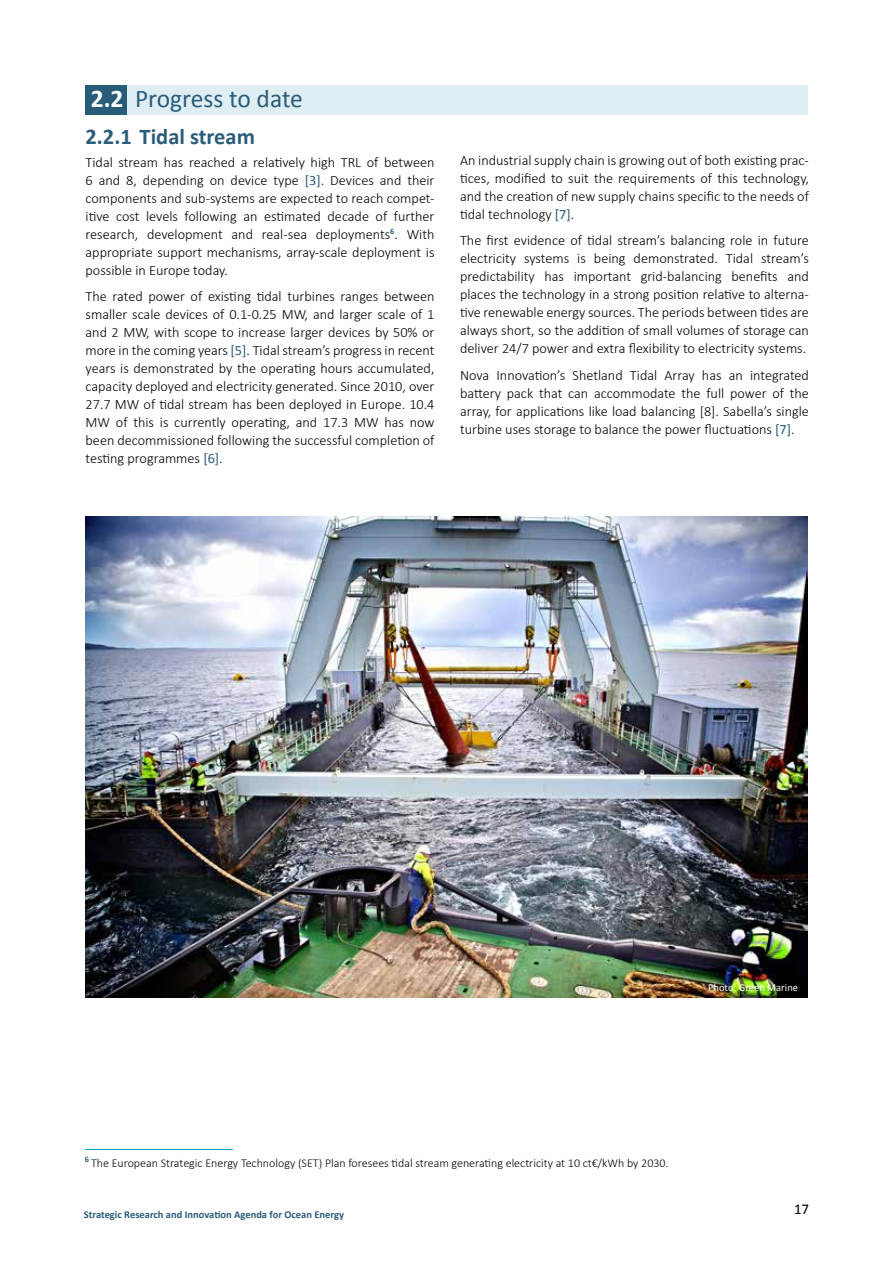
<style>
.page{position:relative;width:893px;height:1263px;background:#fff}
.page>*{position:absolute;margin:0;border:0;box-sizing:border-box;transform-origin:0 0}
.t1{font:25.5px "Calibri";color:#295c79}
.t2{font:700 22.5px "Calibri";color:#295c79}
.t3{font:15px "Calibri";color:#000}
.t4{font:300 14.25px/18px "Calibri";color:#000;text-align:justify}
.t5{font:300 12px "Calibri";color:#000}
.t6{font:700 10.5px "Calibri";color:#295c79}
.t7{font:10.5px "Calibri";color:#fff}
.s1{font-weight:700;color:#fff}
.s2{font-weight:400;color:#295c79}
</style>
<div class="page">
<div style="left:127px;top:85px;width:681px;height:29px;background:#dfeef3"></div>
<div style="left:85px;top:85px;width:42px;height:29px;background:#295c79"></div>
<hr style="left:85px;top:1149px;width:148px;height:1px;background:#00a6bb">
<img style="left:86px;top:516px;width:722px;height:481px">
<h1 class="t1" style="left:91px;top:82px;width:214px"><span class="s1">2.2</span> Progress to date</h1>
<h2 class="t2" style="left:86px;top:123px;width:171px">2.2.1 Tidal stream</h2>
<p class="t4" style="left:86px;top:152px;width:350px">Tidal stream has reached a relatively high TRL of between 6 and 8, depending on device type <span class="s2">[3]</span>. Devices and their components and sub-systems are expected to reach compet&shy;itive cost levels following an estimated decade of further research, development and real-sea deployments<sup>6</sup>. With appropriate support mechanisms, array-scale deployment is possible in Europe today.</p>
<p class="t4" style="left:86px;top:287px;width:350px">The rated power of existing tidal turbines ranges between smaller scale devices of 0.1-0.25 MW, and larger scale of 1 and 2 MW, with scope to increase larger devices by 50% or more in the coming years <span class="s2">[5]</span>. Tidal stream’s progress in recent years is demonstrated by the operating hours accumulated, capacity deployed and electricity generated. Since 2010, over 27.7 MW of tidal stream has been deployed in Europe. 10.4<br>MW of this is currently operating, and 17.3 MW has now been decommissioned following the successful completion of testing programmes <span class="s2">[6]</span>.</p>
<p class="t4" style="left:460px;top:150px;width:350px">An industrial supply chain is growing out of both existing prac&shy;tices, modified to suit the requirements of this technology, and the creation of new supply chains specific to the needs of tidal technology <span class="s2">[7]</span>.</p>
<p class="t4" style="left:460px;top:231px;width:350px">The first evidence of tidal stream’s balancing role in future electricity systems is being demonstrated. Tidal stream’s predictability has important grid-balancing benefits and places the technology in a strong position relative to alterna&shy;tive renewable energy sources. The periods between tides are always short, so the addition of small volumes of storage can deliver 24/7 power and extra flexibility to electricity systems.</p>
<p class="t4" style="left:460px;top:365px;width:350px">Nova Innovation’s Shetland Tidal Array has an integrated battery pack that can accommodate the full power of the array, for applications like load balancing [8]. Sabella’s single turbine uses storage to balance the power fluctuations <span class="s2">[7]</span>.</p>
<p class="t7" style="left:708px;top:981px;width:91px">Photo: Green Marine</p>
<p class="t5" style="left:85px;top:1155px;width:585px"><sup>6</sup> The European Strategic Energy Technology (SET) Plan foresees tidal stream generating electricity at 10 ct€/kWh by 2030.</p>
<p class="t6" style="left:84px;top:1207px;width:262px">Strategic Research and Innovation Agenda for Ocean Energy</p>
<p class="t3" style="left:794px;top:1199px;width:16px">17</p>
</div>
